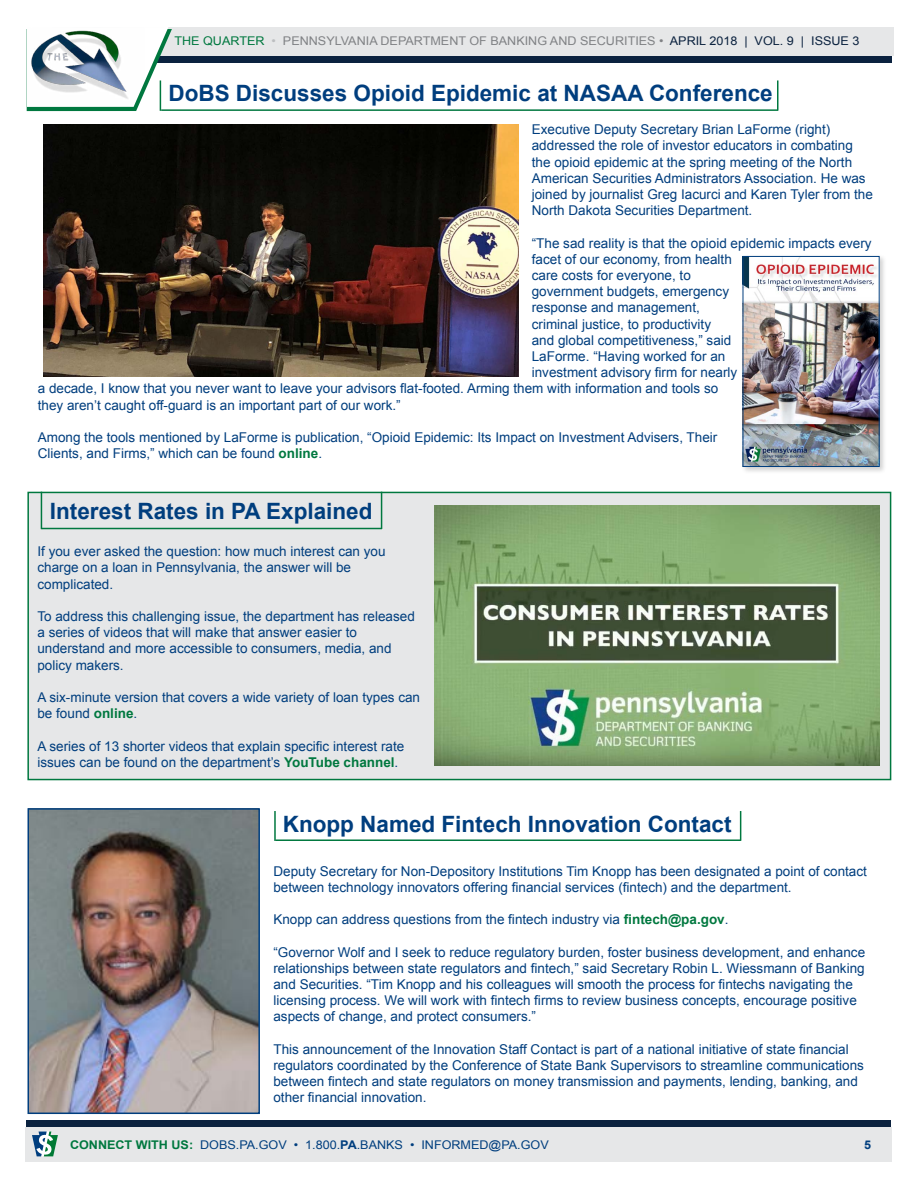
<style>
.page{position:relative;width:918px;height:1188px;background:#fff}
.page>*{position:absolute;margin:0;border:0;box-sizing:border-box;transform-origin:0 0}
.t1{font:700 22.5px "Arial";color:#003e7e}
.t2{font:13.5px/16.2px "Arial";color:#003e7e}
.t3{font:12px "Arial";color:#808285;scale:1.05 1}
.t4{font:12px "Arial";color:#003e7e;scale:1.05 1}
.t5{font:700 12px "Arial";color:#003e7e;scale:1.05 1}
.s1{color:#00783f}
.s2{color:#bcbec0}
.s3{color:#0b223f}
.s4{font-weight:700;color:#00783f}
.s5{font-weight:700}
</style>
<div class="page">
<div style="left:27px;top:1120px;width:864px;height:15px;background:#0b223f"></div>
<div style="left:26px;top:1127px;width:866px;height:35px;background:#e6e7e8"></div>
<svg style="left:32px;top:1132px;width:26px;height:24px"></svg>
<svg style="left:172px;top:55px;width:720px;height:7px;background:#2a3e57"></svg>
<div style="left:27px;top:27px;width:866px;height:28px;background:#e6e7e8"></div>
<svg style="left:27px;top:27px;width:145px;height:84px"></svg>
<img style="left:27px;top:27px;width:118px;height:80px">
<img style="left:43px;top:124px;width:475px;height:252px">
<hr style="left:777px;top:80px;width:1px;height:31px;background:#00783f">
<hr style="left:161px;top:109px;width:617px;height:2px;background:#00783f">
<hr style="left:160px;top:80px;width:1px;height:31px;background:#00783f">
<div style="left:741px;top:254px;width:146px;height:220px;background:#000;opacity:.18"></div>
<img style="left:745px;top:258px;width:133px;height:207px">
<div style="left:743px;top:256px;width:137px;height:211px;border:1px solid #003e7e"></div>
<div style="left:27px;top:492px;width:864px;height:288px;background:#e6e7e8;border:2px solid #00783f"></div>
<hr style="left:381px;top:492px;width:1px;height:37px;background:#00783f">
<hr style="left:42px;top:528px;width:340px;height:1px;background:#00783f">
<hr style="left:41px;top:492px;width:1px;height:37px;background:#00783f">
<img style="left:434px;top:505px;width:445px;height:260px">
<hr style="left:740px;top:811px;width:1px;height:30px;background:#00783f">
<hr style="left:275px;top:839px;width:466px;height:2px;background:#00783f">
<hr style="left:274px;top:811px;width:2px;height:30px;background:#00783f">
<img style="left:31px;top:811px;width:226px;height:300px">
<div style="left:28px;top:808px;width:232px;height:306px;border:2px solid #003e7e"></div>
<p class="t3" style="left:174px;top:33px;width:654px"><span class="s1">THE QUARTER</span> <span class="s2">•</span> PENNSYLVANIA DEPARTMENT OF BANKING AND SECURITIES • <span class="s3">APRIL 2018 | VOL. 9 | ISSUE 3</span></p>
<h1 class="t1" style="left:168px;top:78px;width:606px">DoBS Discusses Opioid Epidemic at NASAA Conference</h1>
<p class="t2" style="left:532px;top:121px;width:343px">Executive Deputy Secretary Brian LaForme (right) addressed the role of investor educators in combating the opioid epidemic at the spring meeting of the North American Securities Administrators Association. He was joined by journalist Greg Iacurci and Karen Tyler from the North Dakota Securities Department.</p>
<p class="t2" style="left:532px;top:235px;width:341px">“The sad reality is that the opioid epidemic impacts every</p>
<p class="t2" style="left:532px;top:251px;width:202px">facet of our economy, from health</p>
<p class="t2" style="left:532px;top:267px;width:161px">care costs for everyone, to</p>
<p class="t2" style="left:532px;top:283px;width:199px">government budgets, emergency</p>
<p class="t2" style="left:532px;top:300px;width:170px">response and management,</p>
<p class="t2" style="left:532px;top:316px;width:181px">criminal justice, to productivity</p>
<p class="t2" style="left:532px;top:332px;width:201px">and global competitiveness,” said</p>
<p class="t2" style="left:532px;top:348px;width:195px">LaForme. “Having worked for an</p>
<p class="t2" style="left:532px;top:364px;width:207px">investment advisory firm for nearly</p>
<p class="t2" style="left:38px;top:381px;width:682px">a decade, I know that you never want to leave your advisors flat-footed. Arming them with information and tools so</p>
<p class="t2" style="left:38px;top:397px;width:364px">they aren’t caught off-guard is an important part of our work.”</p>
<p class="t2" style="left:38px;top:429px;width:681px">Among the tools mentioned by LaForme is publication, “Opioid Epidemic: Its Impact on Investment Advisers, Their<br>Clients, and Firms,” which can be found <span class="s4">online</span>.</p>
<h1 class="t1" style="left:50px;top:496px;width:324px">Interest Rates in PA Explained</h1>
<p class="t2" style="left:37px;top:543px;width:350px">If you ever asked the question: how much interest can you charge on a loan in Pennsylvania, the answer will be complicated.</p>
<p class="t2" style="left:37px;top:608px;width:379px">To address this challenging issue, the department has released a series of videos that will make that answer easier to understand and more accessible to consumers, media, and policy makers.</p>
<p class="t2" style="left:37px;top:689px;width:384px">A six-minute version that covers a wide variety of loan types can be found <span class="s4">online</span>.</p>
<p class="t2" style="left:37px;top:738px;width:368px">A series of 13 shorter videos that explain specific interest rate issues can be found on the department’s <span class="s4">YouTube channel</span>.</p>
<h1 class="t1" style="left:283px;top:809px;width:450px">Knopp Named Fintech Innovation Contact</h1>
<p class="t2" style="left:273px;top:863px;width:595px">Deputy Secretary for Non-Depository Institutions Tim Knopp has been designated a point of contact between technology innovators offering financial services (fintech) and the department.</p>
<p class="t2" style="left:273px;top:912px;width:457px">Knopp can address questions from the fintech industry via <span class="s4">fintech@pa.gov</span>.</p>
<p class="t2" style="left:273px;top:944px;width:593px">“Governor Wolf and I seek to reduce regulatory burden, foster business development, and enhance relationships between state regulators and fintech,” said Secretary Robin L. Wiessmann of Banking and Securities. “Tim Knopp and his colleagues will smooth the process for fintechs navigating the licensing process. We will work with fintech firms to review business concepts, encourage positive aspects of change, and protect consumers.”</p>
<p class="t2" style="left:273px;top:1041px;width:592px">This announcement of the Innovation Staff Contact is part of a national initiative of state financial regulators coordinated by the Conference of State Bank Supervisors to streamline communications between fintech and state regulators on money transmission and payments, lending, banking, and other financial innovation.</p>
<p class="t4" style="left:70px;top:1137px;width:457px"><span class="s4">CONNECT WITH US:</span> DOBS.PA.GOV • 1.800.<span class="s5">PA</span>.BANKS • INFORMED@PA.GOV</p>
<p class="t5" style="left:864px;top:1136px;width:8px">5</p>
</div>
